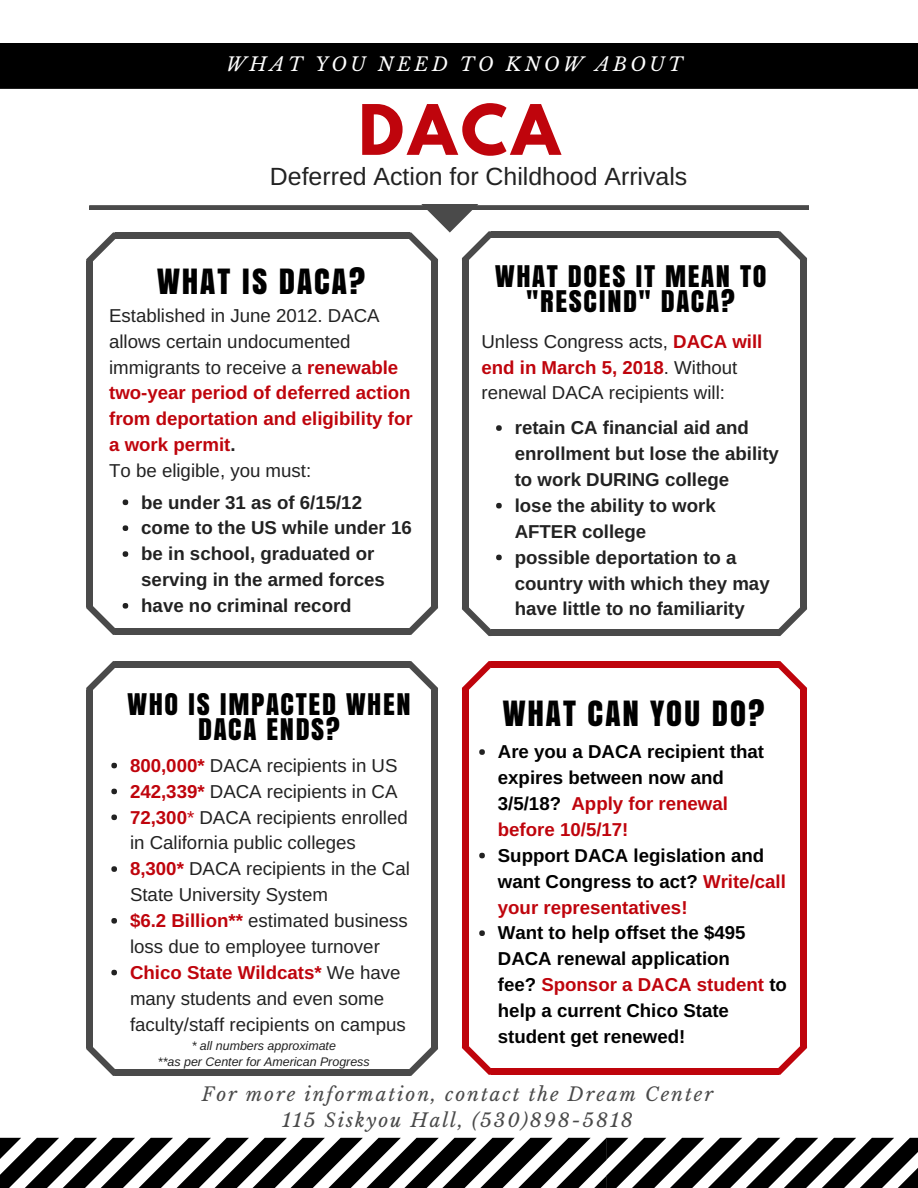
<style>
.page{position:relative;width:918px;height:1188px;background:#fff}
.page>*{position:absolute;margin:0;border:0;box-sizing:border-box;transform-origin:0 0}
.t1{font:700 61.65px "League Spartan";color:#bf040c}
.t2{font:32.7px "Anton";letter-spacing:.06em;color:#000}
.t3{font:28.05px/24.8px "Anton";letter-spacing:.06em;color:#000;text-align:center}
.t4{font:24.9px "Arimo";color:#222}
.t5{font:italic 18.9px/25.8px "Libre Baskerville";letter-spacing:.1em;color:#4a4a4a;text-align:center}
.t6{font:italic 18.9px "Libre Baskerville";letter-spacing:.18em;color:#fff}
.t7{font:18.6px/26px "Arimo";color:#222}
.t8{font:700 18.6px/26px "Arimo";color:#222}
.t9{font:700 18.6px/26px "Arimo";color:#000}
.t10{font:italic 12.45px/16.8px "Arimo";color:#222;text-align:center}
.s1{font-weight:700;color:#bf040c}
.s2{font-weight:700}
.s3{color:#bf040c}
</style>
<div class="page">
<div style="left:432px;top:261px;width:6px;height:345px;background:#4a4a4a"></div>
<div style="left:115px;top:629px;width:294px;height:6px;background:#4a4a4a"></div>
<div style="left:86px;top:261px;width:6px;height:345px;background:#4a4a4a"></div>
<div style="left:801px;top:260px;width:6px;height:347px;background:#4a4a4a"></div>
<div style="left:491px;top:630px;width:287px;height:6px;background:#4a4a4a"></div>
<div style="left:462px;top:260px;width:6px;height:347px;background:#4a4a4a"></div>
<div style="left:432px;top:690px;width:6px;height:357px;background:#4a4a4a"></div>
<div style="left:115px;top:1070px;width:294px;height:6px;background:#4a4a4a"></div>
<div style="left:115px;top:661px;width:294px;height:6px;background:#4a4a4a"></div>
<div style="left:86px;top:690px;width:6px;height:357px;background:#4a4a4a"></div>
<div style="left:801px;top:690px;width:6px;height:356px;background:#bf040c"></div>
<div style="left:491px;top:1069px;width:287px;height:6px;background:#bf040c"></div>
<div style="left:491px;top:661px;width:287px;height:6px;background:#bf040c"></div>
<div style="left:462px;top:690px;width:6px;height:356px;background:#bf040c"></div>
<div style="left:0;top:44px;width:918px;height:45px;background:#000"></div>
<svg style="left:86px;top:205px;width:723px;height:57px"></svg>
<svg style="left:123px;top:500px;width:5px;height:5px"></svg>
<svg style="left:123px;top:525px;width:5px;height:6px"></svg>
<svg style="left:123px;top:551px;width:5px;height:6px"></svg>
<svg style="left:86px;top:606px;width:30px;height:29px"></svg>
<svg style="left:86px;top:661px;width:30px;height:30px"></svg>
<svg style="left:123px;top:603px;width:5px;height:6px"></svg>
<svg style="left:111px;top:763px;width:6px;height:5px"></svg>
<svg style="left:111px;top:789px;width:6px;height:5px"></svg>
<svg style="left:111px;top:814px;width:6px;height:6px"></svg>
<svg style="left:111px;top:866px;width:6px;height:6px"></svg>
<svg style="left:111px;top:918px;width:6px;height:6px"></svg>
<svg style="left:111px;top:970px;width:6px;height:5px"></svg>
<svg style="left:86px;top:1046px;width:30px;height:30px"></svg>
<svg style="left:409px;top:606px;width:29px;height:29px"></svg>
<svg style="left:409px;top:661px;width:29px;height:30px"></svg>
<svg style="left:496px;top:425px;width:6px;height:6px"></svg>
<svg style="left:496px;top:503px;width:6px;height:5px"></svg>
<svg style="left:496px;top:555px;width:6px;height:5px"></svg>
<svg style="left:462px;top:607px;width:29px;height:29px"></svg>
<svg style="left:462px;top:661px;width:29px;height:29px"></svg>
<svg style="left:778px;top:607px;width:29px;height:29px"></svg>
<svg style="left:778px;top:661px;width:29px;height:29px"></svg>
<svg style="left:479px;top:749px;width:6px;height:6px"></svg>
<svg style="left:479px;top:853px;width:6px;height:5px"></svg>
<svg style="left:479px;top:930px;width:6px;height:6px"></svg>
<svg style="left:409px;top:1046px;width:29px;height:30px"></svg>
<svg style="left:462px;top:1045px;width:29px;height:30px"></svg>
<svg style="left:778px;top:1045px;width:29px;height:30px"></svg>
<svg style="left:0;top:1138px;width:918px;height:50px"></svg>
<p class="t6" style="left:226px;top:53px;width:459px">WHAT YOU NEED TO KNOW ABOUT</p>
<h1 class="t1" style="left:359px;top:99px;width:203px">DACA</h1>
<h2 class="t4" style="left:270px;top:162px;width:419px">Deferred Action for Childhood Arrivals</h2>
<p class="t2" style="left:157px;top:257px;width:210px">WHAT IS DACA?</p>
<p class="t7" style="left:109px;top:302px;width:305px">Established in June 2012. DACA allows certain undocumented immigrants to receive a <span class="s1">renewable two-year period of deferred action from deportation and eligibility for a work permit</span><span class="s2">.<br></span>To be eligible, you must:</p>
<p class="t8" style="left:141px;top:489px;width:222px">be under 31 as of 6/15/12</p>
<p class="t8" style="left:141px;top:515px;width:272px">come to the US while under 16</p>
<p class="t8" style="left:141px;top:541px;width:245px">be in school, graduated or serving in the armed forces</p>
<p class="t8" style="left:141px;top:593px;width:212px">have no criminal record</p>
<h2 class="t3" style="left:495px;top:264px;width:273px">WHAT DOES IT MEAN TO "RESCIND" DACA?</h2>
<p class="t7" style="left:481px;top:328px;width:282px">Unless Congress acts, <span class="s1">DACA will end in March 5, 2018</span>. Without renewal DACA recipients will:</p>
<p class="t8" style="left:515px;top:415px;width:266px">retain CA financial aid and enrollment but lose the ability to work DURING college<br>lose the ability to work<br>AFTER college<br>possible deportation to a country with which they may have little to no familiarity</p>
<h2 class="t3" style="left:127px;top:691px;width:285px">WHO IS IMPACTED WHEN<br>DACA ENDS?</h2>
<p class="t7" style="left:130px;top:752px;width:269px"><span class="s1">800,000*</span> DACA recipients in US</p>
<p class="t7" style="left:130px;top:778px;width:269px"><span class="s1">242,339*</span> DACA recipients in CA</p>
<p class="t7" style="left:130px;top:804px;width:279px"><span class="s1">72,300</span><span class="s3">*</span> DACA recipients enrolled in California public colleges</p>
<p class="t7" style="left:130px;top:856px;width:281px"><span class="s1">8,300*</span> DACA recipients in the Cal<br>State University System</p>
<p class="t7" style="left:130px;top:908px;width:279px"><span class="s1">$6.2 Billion**</span> estimated business loss due to employee turnover</p>
<p class="t7" style="left:130px;top:959px;width:277px"><span class="s1">Chico State Wildcats*</span> We have many students and even some faculty/staff recipients on campus</p>
<p class="t10" style="left:158px;top:1037px;width:213px">* all numbers approximate<br>**as per Center for American Progress</p>
<h1 class="t2" style="left:503px;top:689px;width:264px">WHAT CAN YOU DO?</h1>
<p class="t9" style="left:498px;top:739px;width:268px">Are you a DACA recipient that expires between now and<br>3/5/18? <span class="s3">Apply for renewal before 10/5/17!</span></p>
<p class="t9" style="left:498px;top:842px;width:290px">Support DACA legislation and want Congress to act? <span class="s3">Write/call your representatives!</span></p>
<p class="t9" style="left:498px;top:920px;width:291px">Want to help offset the $495<br>DACA renewal application<br>fee? <span class="s3">Sponsor a DACA student</span> to help a current Chico State student get renewed!</p>
<p class="t5" style="left:202px;top:1082px;width:513px">For more information, contact the Dream Center<br>115 Siskyou Hall, (530)898-5818</p>
</div>
